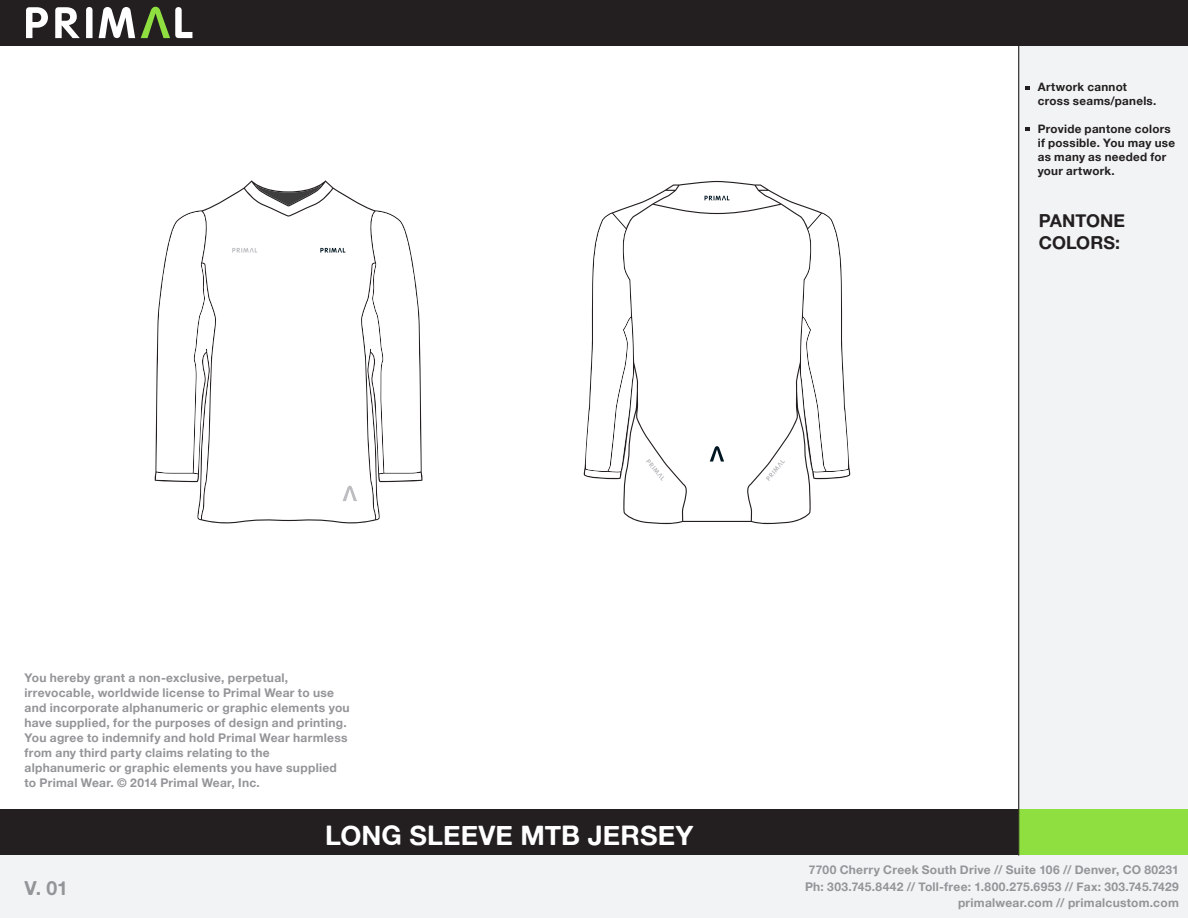
<style>
.page{position:relative;width:1188px;height:918px;background:#fff}
.page>*{position:absolute;margin:0;border:0;box-sizing:border-box;transform-origin:0 0}
.t1{font:27px "Alte Haas Grotesk Bold";color:#fff}
.t2{font:19.5px "Alte Haas Grotesk Bold";color:#939598}
.t3{font:18px/21.6px "Alte Haas Grotesk Bold";color:#231f20}
.t4{font:700 12px/15px "Helvetica Neue";letter-spacing:.025em;color:#939598;text-align:right}
.t5{font:700 11.7px/14px "Helvetica Neue";letter-spacing:.025em;color:#231f20}
</style>
<div class="page">
<div style="left:0;top:856px;width:1188px;height:62px;background:#f2f3f4"></div>
<div style="left:1019px;top:0;width:169px;height:918px;background:#f2f3f4"></div>
<div style="left:0;top:0;width:1188px;height:46px;background:#231f20"></div>
<svg style="left:26px;top:7px;width:22px;height:31px"></svg>
<svg style="left:55px;top:7px;width:25px;height:31px"></svg>
<svg style="left:86px;top:7px;width:7px;height:31px"></svg>
<svg style="left:99px;top:7px;width:36px;height:31px"></svg>
<svg style="left:141px;top:7px;width:51px;height:31px"></svg>
<div style="left:0;top:810px;width:1019px;height:45px;background:#231f20"></div>
<div style="left:1019px;top:810px;width:169px;height:45px;background:#90df40"></div>
<hr style="left:1018px;top:0;width:1px;height:856px;background:#231f20">
<svg style="left:1026px;top:86px;width:4px;height:4px"></svg>
<svg style="left:1026px;top:127px;width:4px;height:4px"></svg>
<svg style="left:154px;top:180px;width:269px;height:344px"></svg>
<svg style="left:232px;top:182px;width:189px;height:337px"></svg>
<svg style="left:156px;top:212px;width:59px;height:307px"></svg>
<svg style="left:585px;top:182px;width:264px;height:342px"></svg>
<p class="t5" style="left:1038px;top:80px;width:120px">Artwork cannot cross seams/panels.</p>
<p class="t5" style="left:1038px;top:122px;width:139px">Provide pantone colors if possible. You may use as many as needed for your artwork.</p>
<h3 class="t3" style="left:1039px;top:210px;width:88px">PANTONE<br>COLORS:</h3>
<p class="t4" style="left:24px;top:671px;width:327px;text-align:left">You hereby grant a non-exclusive, perpetual, irrevocable, worldwide license to Primal Wear to use and incorporate alphanumeric or graphic elements you have supplied, for the purposes of design and printing.<br>You agree to indemnify and hold Primal Wear harmless from any third party claims relating to the alphanumeric or graphic elements you have supplied to Primal Wear. © 2014 Primal Wear, Inc.</p>
<h2 class="t2" style="left:24px;top:876px;width:45px">V. 01</h2>
<h1 class="t1" style="left:325px;top:818px;width:370px">LONG SLEEVE MTB JERSEY</h1>
<p class="t4" style="left:805px;top:862px;width:375px;line-height:16.5px">7700 Cherry Creek South Drive // Suite 106 // Denver, CO 80231<br>Ph: 303.745.8442 // Toll-free: 1.800.275.6953 // Fax: 303.745.7429 primalwear.com // primalcustom.com</p>
</div>
